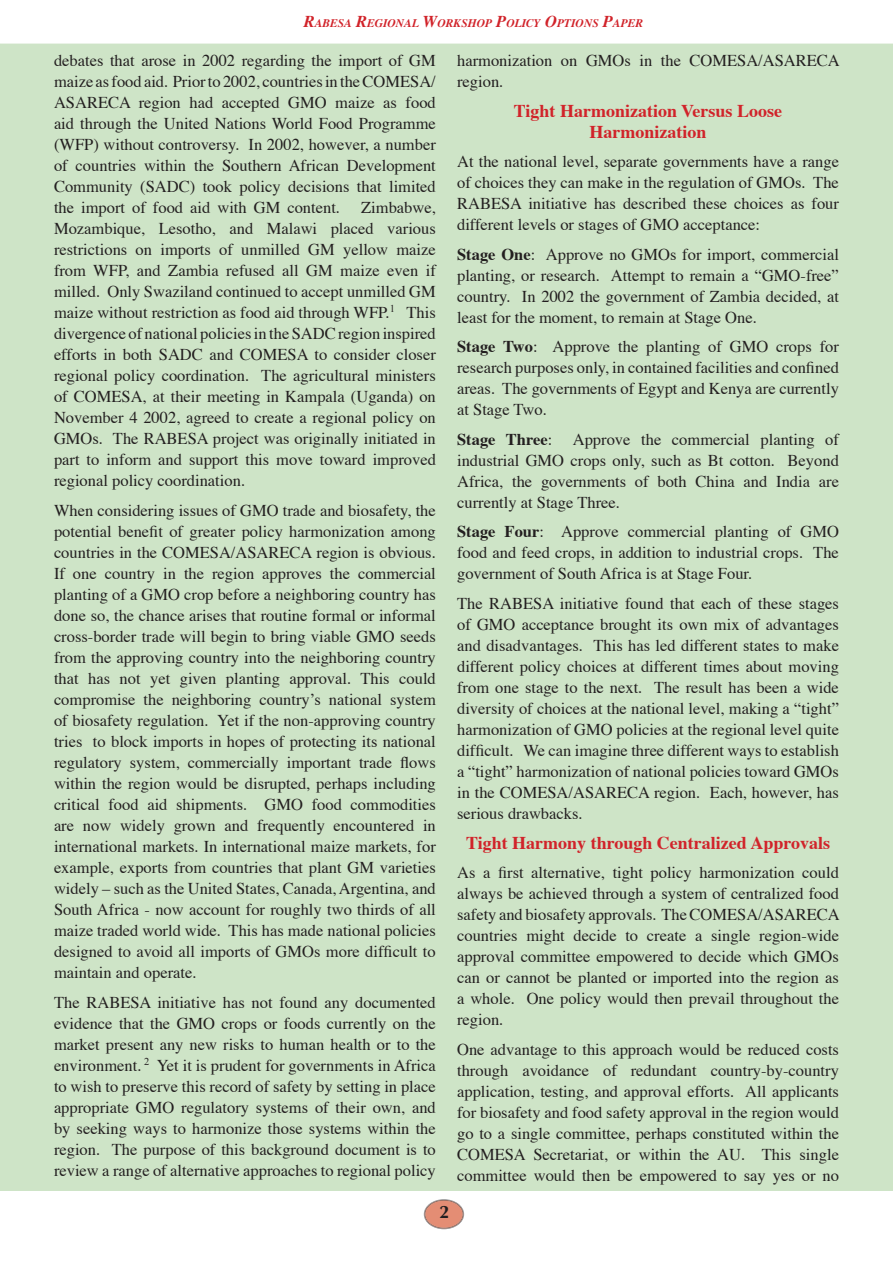
<style>
.page{position:relative;width:893px;height:1263px;background:#fff}
.page>*{position:absolute;margin:0;border:0;box-sizing:border-box;transform-origin:0 0}
.t1{font:700 18px/21px "Times";color:#d1232a;text-align:center}
.t2{font:700 18px "Optima";color:#231f20}
.t3{font:16.5px/21px "Times";color:#231f20;text-align:justify}
.t4{font:italic 700 11.55px "Times";color:#d1232a}
.s1{font-size:16.5px}
.s2{font-weight:700}
</style>
<div class="page">
<div style="left:0;top:44px;width:893px;height:1147px;background:#cee4c7"></div>
<svg style="left:424px;top:1199px;width:40px;height:30px"></svg>
<p class="t4" style="left:304px;top:16px;width:341px"><span class="s1">R</span>ABESA <span class="s1">R</span>EGIONAL <span class="s1">W</span>ORKSHOP <span class="s1">P</span>OLICY <span class="s1">O</span>PTIONS <span class="s1">P</span>APER</p>
<p class="t3" style="left:54px;top:51px;width:383px">debates that arose in 2002 regarding the import of GM maize as food aid. Prior to 2002, countries in the COMESA/ ASARECA region had accepted GMO maize as food aid through the United Nations World Food Programme (WFP) without controversy. In 2002, however, a number of countries within the Southern African Development Community (SADC) took policy decisions that limited the import of food aid with GM content.</p>
<p class="t3" style="left:457px;top:51px;width:384px">harmonization on GMOs in the COMESA/ASARECA region.</p>
<p class="t1" style="left:514px;top:101px;width:270px">Tight Harmonization Versus Loose<br>Harmonization</p>
<p class="t3" style="left:457px;top:152px;width:383px">At the national level, separate governments have a range of choices they can make in the regulation of GMOs. The RABESA initiative has described these choices as four different levels or stages of GMO acceptance:</p>
<p class="t3" style="left:457px;top:245px;width:383px"><span class="s2">Stage One</span>: Approve no GMOs for import, commercial planting, or research. Attempt to remain a “GMO-free” country. In 2002 the government of Zambia decided, at least for the moment, to remain at Stage One.</p>
<p class="t3" style="left:457px;top:337px;width:383px"><span class="s2">Stage Two</span>: Approve the planting of GMO crops for research purposes only, in contained facilities and confined areas. The governments of Egypt and Kenya are currently at Stage Two.</p>
<p class="t3" style="left:457px;top:430px;width:383px"><span class="s2">Stage Three</span>: Approve the commercial planting of industrial GMO crops only, such as Bt cotton. Beyond Africa, the governments of both China and India are currently at Stage Three.</p>
<p class="t3" style="left:457px;top:522px;width:383px"><span class="s2">Stage Four</span>: Approve commercial planting of GMO food and feed crops, in addition to industrial crops. The government of South Africa is at Stage Four.</p>
<p class="t3" style="left:457px;top:594px;width:383px">The RABESA initiative found that each of these stages of GMO acceptance brought its own mix of advantages and disadvantages. This has led different states to make different policy choices at different times about moving from one stage to the next. The result has been a wide diversity of choices at the national level, making a “tight” harmonization of GMO policies at the regional level quite difficult. We can imagine three different ways to establish a “tight” harmonization of national policies toward GMOs in the COMESA/ASARECA region. Each, however, has serious drawbacks.</p>
<p class="t1" style="left:466px;top:833px;width:366px">Tight Harmony through Centralized Approvals</p>
<p class="t3" style="left:457px;top:863px;width:384px">As a first alternative, tight policy harmonization could always be achieved through a system of centralized food safety and biosafety approvals. The COMESA/ASARECA countries might decide to create a single region-wide approval committee empowered to decide which GMOs can or cannot be planted or imported into the region as a whole. One policy would then prevail throughout the region.</p>
<p class="t3" style="left:457px;top:1039px;width:383px">One advantage to this approach would be reduced costs through avoidance of redundant country-by-country application, testing, and approval efforts. All applicants for biosafety and food safety approval in the region would go to a single committee, perhaps constituted within the COMESA Secretariat, or within the AU. This single committee would then be empowered to say yes or no</p>
<p class="t3" style="left:54px;top:198px;width:383px;text-indent:307px">Zimbabwe, Mozambique, Lesotho, and Malawi placed various restrictions on imports of unmilled GM yellow maize from WFP, and Zambia refused all GM maize even if milled. Only Swaziland continued to accept unmilled GM maize without restriction as food aid through WFP.<sup>1</sup> This divergence of national policies in the SADC region inspired efforts in both SADC and COMESA to consider closer regional policy coordination. The agricultural ministers of COMESA, at their meeting in Kampala (Uganda) on November 4 2002, agreed to create a regional policy on GMOs. The RABESA project was originally initiated in part to inform and support this move toward improved regional policy coordination.</p>
<p class="t3" style="left:54px;top:501px;width:383px">When considering issues of GMO trade and biosafety, the potential benefit of greater policy harmonization among countries in the COMESA/ASARECA region is obvious.<br>If one country in the region approves the commercial planting of a GMO crop before a neighboring country has done so, the chance arises that routine formal or informal cross-border trade will begin to bring viable GMO seeds from the approving country into the neighboring country that has not yet given planting approval. This could compromise the neighboring countryʼs national system of biosafety regulation. Yet if the non-approving country tries to block imports in hopes of protecting its national regulatory system, commercially important trade flows within the region would be disrupted, perhaps including critical food aid shipments. GMO food commodities are now widely grown and frequently encountered in international markets. In international maize markets, for example, exports from countries that plant GM varieties widely – such as the United States, Canada, Argentina, and South Africa - now account for roughly two thirds of all maize traded world wide. This has made national policies designed to avoid all imports of GMOs more difficult to maintain and operate.</p>
<p class="t3" style="left:54px;top:992px;width:383px">The RABESA initiative has not found any documented evidence that the GMO crops or foods currently on the market present any new risks to human health or to the environment. <sup>2</sup> Yet it is prudent for governments in Africa to wish to preserve this record of safety by setting in place appropriate GMO regulatory systems of their own, and by seeking ways to harmonize those systems within the region. The purpose of this background document is to review a range of alternative approaches to regional policy</p>
<p class="t2" style="left:439px;top:1201px;width:12px">2</p>
</div>
